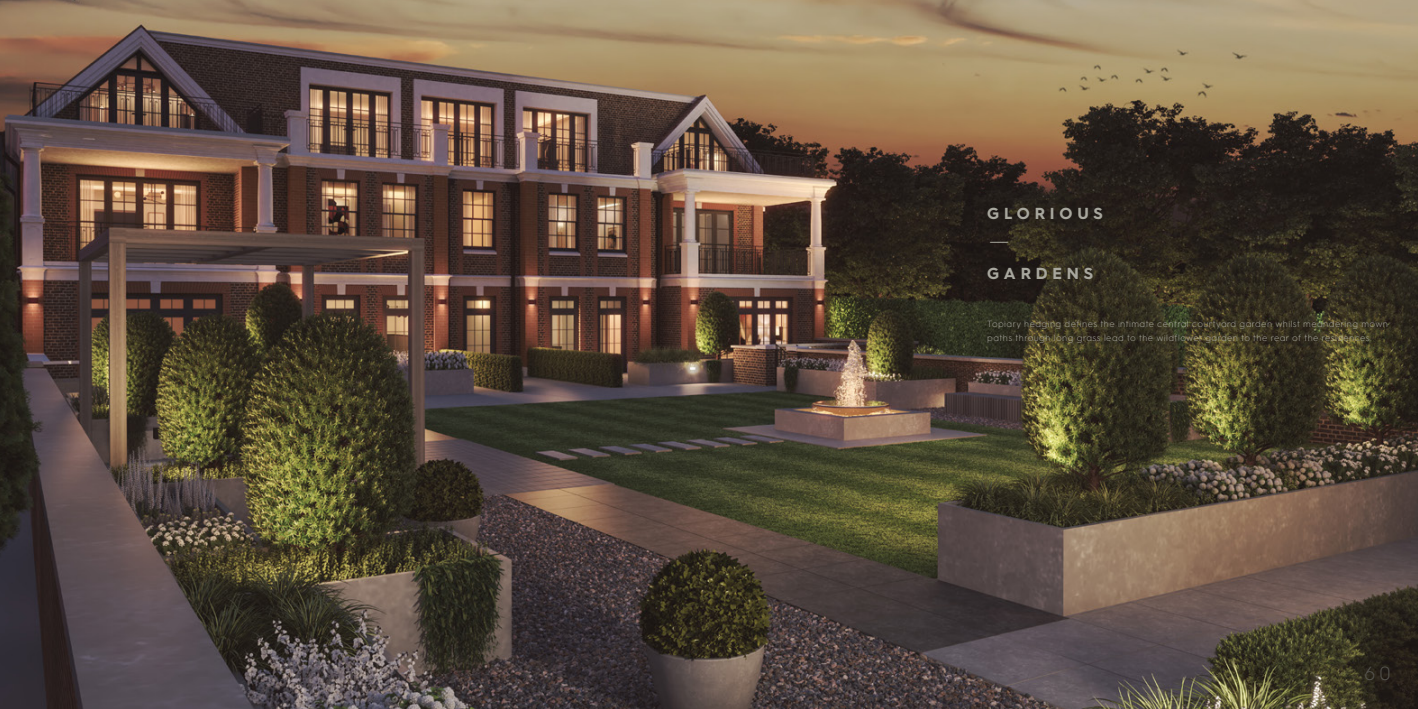
<style>
.page{position:relative;width:1418px;height:709px;background:#fff}
.page>*{position:absolute;margin:0;border:0;box-sizing:border-box;transform-origin:0 0}
.t1{font:100 48px "Hurme Geometric Sans 1";color:#a8a79e}
.t2{font:300 19.1px "Hurme Geometric Sans 3";color:#575651}
.t3{font:700 16px "Hurme Geometric Sans 3";letter-spacing:.3em;color:#a8a79e}
.t4{font:300 9px/14px "Hurme Geometric Sans 3";letter-spacing:.05em;color:#a8a79e}
</style>
<div class="page">
<img style="left:0;top:0;width:1417px;height:709px">
<h3 class="t3" style="left:987px;top:202px;width:117px">GLORIOUS</h3>
<h1 class="t1" style="left:987px;top:211px;width:25px">–</h1>
<h3 class="t3" style="left:987px;top:262px;width:107px">GARDENS</h3>
<p class="t4" style="left:987px;top:317px;width:402px">Topiary hedging defines the intimate central courtyard garden whilst meandering mown paths through long grass lead to the wildflower garden to the rear of the residences.</p>
<h2 class="t2" style="left:1364px;top:660px;width:28px">60</h2>
</div>
